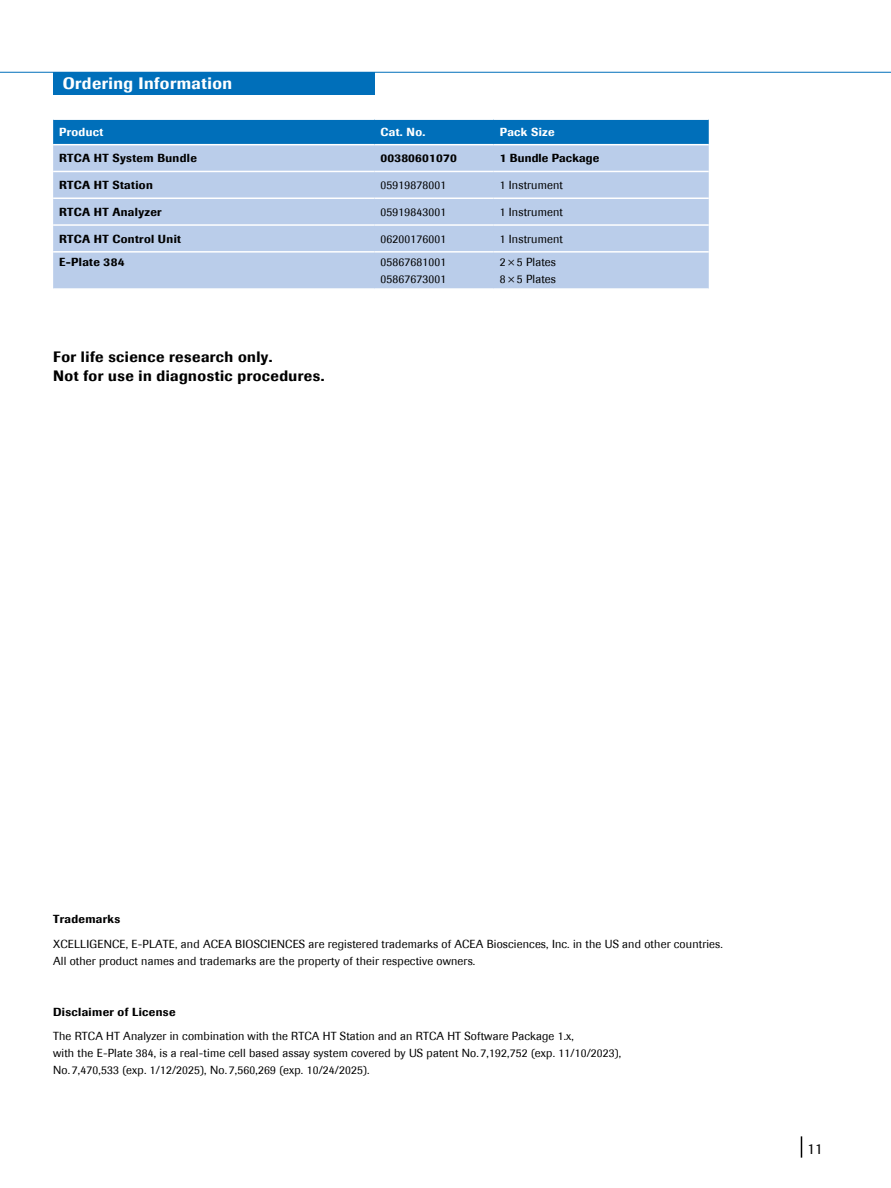
<style>
.page{position:relative;width:891px;height:1188px;background:#fff}
.page>*{position:absolute;margin:0;border:0;box-sizing:border-box;transform-origin:0 0}
.t1{font:500 16.5px "Imago";letter-spacing:.03em;color:#fff}
.t2{font:500 15px/19.2px "Imago";letter-spacing:.03em;color:#000}
.t3{font:15px "Imago";color:#000}
.t4{font:11.7px/17px "Imago";letter-spacing:.015em;color:#000}
.t5{font:500 11.7px "Imago";letter-spacing:.03em;color:#000}
.t6{font:500 11.7px "Imago";letter-spacing:.03em;color:#fff}
</style>
<div class="page">
<svg style="left:801px;top:1136px;width:1px;height:22px"></svg>
<div style="left:53px;top:120px;width:656px;height:24px;background:#006fba"></div>
<div style="left:53px;top:145px;width:656px;height:143px;background:#bacdea"></div>
<hr style="left:53px;top:171px;width:321px;height:1px;background:#fff">
<hr style="left:374px;top:171px;width:120px;height:1px;background:#fff">
<hr style="left:494px;top:171px;width:215px;height:1px;background:#fff">
<hr style="left:53px;top:198px;width:321px;height:1px;background:#fff">
<hr style="left:374px;top:198px;width:120px;height:1px;background:#fff">
<hr style="left:494px;top:198px;width:215px;height:1px;background:#fff">
<hr style="left:53px;top:224px;width:321px;height:2px;background:#fff">
<hr style="left:374px;top:224px;width:120px;height:2px;background:#fff">
<hr style="left:494px;top:224px;width:215px;height:2px;background:#fff">
<hr style="left:53px;top:251px;width:321px;height:2px;background:#fff">
<hr style="left:374px;top:251px;width:120px;height:2px;background:#fff">
<hr style="left:494px;top:251px;width:215px;height:2px;background:#fff">
<hr style="left:0;top:72px;width:891px;height:1px;background:#006fba">
<div style="left:53px;top:72px;width:321px;height:23px;background:#006fba"></div>
<h1 class="t1" style="left:63px;top:73px;width:171px">Ordering Information</h1>
<p class="t6" style="left:59px;top:125px;width:46px">Product</p>
<p class="t6" style="left:380px;top:125px;width:46px">Cat. No.</p>
<p class="t6" style="left:500px;top:125px;width:56px">Pack Size</p>
<p class="t5" style="left:59px;top:151px;width:139px">RTCA HT System Bundle</p>
<p class="t5" style="left:380px;top:151px;width:78px">00380601070</p>
<p class="t5" style="left:500px;top:151px;width:101px">1 Bundle Package</p>
<p class="t5" style="left:59px;top:178px;width:95px">RTCA HT Station</p>
<p class="t4" style="left:380px;top:176px;width:67px">05919878001</p>
<p class="t4" style="left:500px;top:176px;width:65px">1 Instrument</p>
<p class="t5" style="left:59px;top:205px;width:104px">RTCA HT Analyzer</p>
<p class="t4" style="left:380px;top:203px;width:67px">05919843001</p>
<p class="t4" style="left:500px;top:203px;width:65px">1 Instrument</p>
<p class="t5" style="left:59px;top:231px;width:123px">RTCA HT Control Unit</p>
<p class="t4" style="left:380px;top:230px;width:67px">06200176001</p>
<p class="t4" style="left:500px;top:230px;width:65px">1 Instrument</p>
<p class="t5" style="left:59px;top:255px;width:67px">E-Plate 384</p>
<p class="t4" style="left:380px;top:254px;width:67px">05867681001<br>05867673001</p>
<p class="t4" style="left:500px;top:254px;width:58px">2×5 Plates<br>8×5 Plates</p>
<p class="t2" style="left:53px;top:347px;width:273px">For life science research only.<br>Not for use in diagnostic procedures.</p>
<p class="t5" style="left:53px;top:912px;width:69px">Trademarks</p>
<p class="t4" style="left:53px;top:935px;width:671px">XCELLIGENCE, E-PLATE, and ACEA BIOSCIENCES are registered trademarks of ACEA Biosciences, Inc. in the US and other countries.<br>All other product names and trademarks are the property of their respective owners.</p>
<p class="t5" style="left:53px;top:1005px;width:124px">Disclaimer of License</p>
<p class="t4" style="left:53px;top:1028px;width:570px">The RTCA HT Analyzer in combination with the RTCA HT Station and an RTCA HT Software Package 1.x,<br>with the E-Plate 384, is a real-time cell based assay system covered by US patent No. 7,192,752 (exp. 11/10/2023),<br>No. 7,470,533 (exp. 1/12/2025), No. 7,560,269 (exp. 10/24/2025).</p>
<p class="t3" style="left:808px;top:1141px;width:16px">11</p>
</div>
